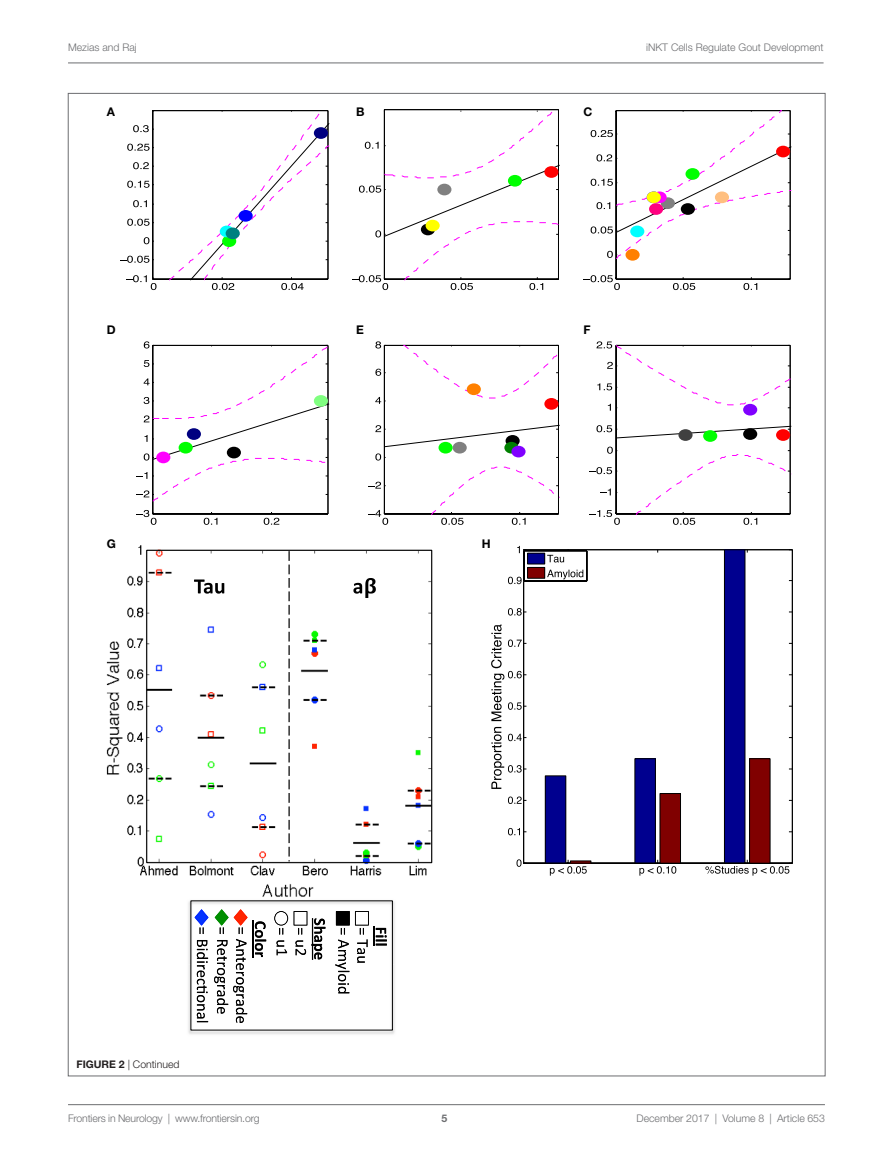
<style>
.page{position:relative;width:893px;height:1170px;background:#fff}
.page>*{position:absolute;margin:0;border:0;box-sizing:border-box;transform-origin:0 0}
.t1{font:700 12px "Helvetica Neue LT Std";color:#000}
.t2{font:300 10.5px "Helvetica Neue LT Std";color:#6c6d70}
.t3{font:300 10.5px "Helvetica Neue LT Std";color:#231f20}
.t4{font:700 10.5px "Helvetica Neue LT Std";color:#6c6d70}
.s1{font-weight:700}
</style>
<div class="page">
<img style="left:106px;top:476px;width:327px;height:421px">
<div style="left:147px;top:550px;width:285px;height:312px;border:1px solid #000"></div>
<svg style="left:126px;top:275px;width:30px;height:15px"></svg>
<svg style="left:120px;top:256px;width:34px;height:7px"></svg>
<svg style="left:144px;top:237px;width:10px;height:7px"></svg>
<svg style="left:127px;top:219px;width:27px;height:7px"></svg>
<svg style="left:133px;top:200px;width:14px;height:7px"></svg>
<svg style="left:127px;top:181px;width:27px;height:7px"></svg>
<svg style="left:133px;top:162px;width:21px;height:7px"></svg>
<svg style="left:127px;top:144px;width:27px;height:7px"></svg>
<svg style="left:133px;top:125px;width:21px;height:7px"></svg>
<hr style="left:153px;top:279px;width:175px;height:1px;background:#000">
<hr style="left:153px;top:110px;width:175px;height:1px;background:#000">
<hr style="left:152px;top:111px;width:1px;height:168px;background:#000">
<svg style="left:168px;top:111px;width:161px;height:179px"></svg>
<div style="left:222px;top:235px;width:14px;height:12px;background:#0f0;border-radius:50%"></div>
<svg style="left:220px;top:225px;width:14px;height:12px"></svg>
<div style="left:226px;top:227px;width:14px;height:12px;background:#008080;border-radius:50%"></div>
<div style="left:239px;top:210px;width:14px;height:12px;background:#00f;border-radius:50%"></div>
<div style="left:314px;top:127px;width:14px;height:12px;background:#000080;border-radius:50%"></div>
<hr style="left:384px;top:109px;width:174px;height:1px;background:#000">
<hr style="left:384px;top:110px;width:1px;height:169px;background:#000">
<hr style="left:558px;top:110px;width:1px;height:169px;background:#000">
<svg style="left:352px;top:111px;width:208px;height:179px"></svg>
<div style="left:508px;top:175px;width:14px;height:12px;background:#0f0;border-radius:50%"></div>
<div style="left:544px;top:166px;width:14px;height:12px;background:#f00;border-radius:50%"></div>
<div style="left:437px;top:184px;width:14px;height:11px;background:#808080;border-radius:50%"></div>
<svg style="left:421px;top:224px;width:14px;height:11px"></svg>
<div style="left:426px;top:220px;width:14px;height:11px;background:#ff0;border-radius:50%"></div>
<svg style="left:673px;top:277px;width:22px;height:13px"></svg>
<svg style="left:743px;top:277px;width:14px;height:13px"></svg>
<svg style="left:584px;top:275px;width:36px;height:15px"></svg>
<hr style="left:616px;top:279px;width:174px;height:1px;background:#000">
<hr style="left:616px;top:110px;width:174px;height:1px;background:#000">
<hr style="left:616px;top:111px;width:1px;height:168px;background:#000">
<hr style="left:790px;top:111px;width:1px;height:168px;background:#000">
<svg style="left:591px;top:111px;width:200px;height:148px"></svg>
<div style="left:685px;top:168px;width:15px;height:12px;background:#0f0;border-radius:50%"></div>
<div style="left:681px;top:203px;width:14px;height:12px;background:#000;border-radius:50%"></div>
<div style="left:630px;top:225px;width:14px;height:12px;background:#0ff;border-radius:50%"></div>
<div style="left:661px;top:197px;width:14px;height:12px;background:#808080;border-radius:50%"></div>
<svg style="left:653px;top:191px;width:14px;height:12px"></svg>
<div style="left:715px;top:191px;width:14px;height:12px;background:#ffbf80;border-radius:50%"></div>
<div style="left:647px;top:191px;width:14px;height:12px;background:#ff0;border-radius:50%"></div>
<div style="left:625px;top:249px;width:15px;height:12px;background:#ff8000;border-radius:50%"></div>
<div style="left:776px;top:146px;width:14px;height:11px;background:#f00;border-radius:50%"></div>
<div style="left:649px;top:203px;width:14px;height:12px;background:#ff0080;border-radius:50%"></div>
<div style="left:153px;top:345px;width:175px;height:169px;background:#fff"></div>
<svg style="left:204px;top:512px;width:13px;height:13px"></svg>
<svg style="left:264px;top:512px;width:15px;height:13px"></svg>
<svg style="left:137px;top:510px;width:19px;height:15px"></svg>
<hr style="left:153px;top:513px;width:175px;height:1px;background:#000">
<hr style="left:152px;top:345px;width:1px;height:169px;background:#000">
<hr style="left:328px;top:345px;width:1px;height:169px;background:#000">
<svg style="left:137px;top:341px;width:192px;height:161px"></svg>
<div style="left:227px;top:446px;width:14px;height:12px;background:#000;border-radius:50%"></div>
<div style="left:187px;top:428px;width:14px;height:12px;background:#000080;border-radius:50%"></div>
<div style="left:314px;top:395px;width:14px;height:12px;background:#80ff80;border-radius:50%"></div>
<div style="left:179px;top:442px;width:14px;height:11px;background:#0f0;border-radius:50%"></div>
<div style="left:156px;top:451px;width:14px;height:12px;background:#f0f;border-radius:50%"></div>
<svg style="left:368px;top:341px;width:192px;height:184px"></svg>
<div style="left:544px;top:398px;width:14px;height:11px;background:#f00;border-radius:50%"></div>
<svg style="left:506px;top:435px;width:14px;height:11px"></svg>
<div style="left:453px;top:442px;width:14px;height:11px;background:#808080;border-radius:50%"></div>
<div style="left:438px;top:442px;width:15px;height:11px;background:#0f0;border-radius:50%"></div>
<div style="left:504px;top:442px;width:14px;height:11px;background:#008000;border-radius:50%"></div>
<div style="left:467px;top:383px;width:14px;height:12px;background:#ff8000;border-radius:50%"></div>
<div style="left:511px;top:445px;width:15px;height:12px;background:#8000ff;border-radius:50%"></div>
<svg style="left:590px;top:341px;width:201px;height:184px"></svg>
<div style="left:776px;top:429px;width:14px;height:12px;background:#f00;border-radius:50%"></div>
<div style="left:703px;top:430px;width:14px;height:12px;background:#0f0;border-radius:50%"></div>
<div style="left:743px;top:428px;width:14px;height:12px;background:#000;border-radius:50%"></div>
<div style="left:743px;top:404px;width:14px;height:11px;background:#8000ff;border-radius:50%"></div>
<div style="left:678px;top:429px;width:15px;height:12px;background:#404040;border-radius:50%"></div>
<img style="left:188px;top:901px;width:207px;height:133px">
<img style="left:234px;top:964px;width:111px;height:57px">
<img style="left:294px;top:911px;width:13px;height:14px">
<img style="left:274px;top:911px;width:14px;height:14px">
<svg style="left:335px;top:911px;width:52px;height:82px"></svg>
<img style="left:357px;top:927px;width:11px;height:35px">
<img style="left:335px;top:927px;width:14px;height:54px">
<img style="left:314px;top:918px;width:12px;height:23px">
<img style="left:312px;top:918px;width:1px;height:41px">
<img style="left:295px;top:927px;width:11px;height:28px">
<img style="left:276px;top:927px;width:11px;height:28px">
<img style="left:255px;top:921px;width:11px;height:29px">
<img style="left:253px;top:920px;width:1px;height:37px">
<img style="left:234px;top:909px;width:14px;height:16px">
<img style="left:215px;top:909px;width:14px;height:16px">
<img style="left:195px;top:909px;width:14px;height:16px">
<img style="left:236px;top:927px;width:11px;height:45px">
<img style="left:208px;top:941px;width:9px;height:16px">
<img style="left:198px;top:969px;width:26px;height:48px">
<img style="left:217px;top:927px;width:11px;height:33px">
<img style="left:197px;top:927px;width:11px;height:35px">
<svg style="left:550px;top:863px;width:37px;height:12px"></svg>
<svg style="left:639px;top:863px;width:37px;height:12px"></svg>
<svg style="left:705px;top:863px;width:87px;height:12px"></svg>
<svg style="left:516px;top:859px;width:10px;height:7px"></svg>
<svg style="left:508px;top:828px;width:12px;height:7px"></svg>
<svg style="left:508px;top:796px;width:14px;height:8px"></svg>
<svg style="left:508px;top:608px;width:14px;height:7px"></svg>
<svg style="left:508px;top:576px;width:14px;height:8px"></svg>
<svg style="left:517px;top:546px;width:3px;height:7px"></svg>
<hr style="left:523px;top:549px;width:1px;height:314px;background:#000">
<svg style="left:524px;top:549px;width:269px;height:314px"></svg>
<div style="left:660px;top:793px;width:20px;height:70px;background:#800000"></div>
<div style="left:660px;top:793px;width:21px;height:70px;border:1px solid #000"></div>
<div style="left:749px;top:758px;width:21px;height:105px;background:#800000"></div>
<div style="left:749px;top:758px;width:21px;height:105px;border:1px solid #000"></div>
<svg style="left:491px;top:624px;width:35px;height:164px"></svg>
<div style="left:524px;top:551px;width:63px;height:30px;background:linear-gradient(to right,#fff,#fff)"></div>
<div style="left:524px;top:550px;width:63px;height:31px;border:1px solid #fff"></div>
<hr style="left:524px;top:581px;width:63px;height:1px;background:#000">
<hr style="left:524px;top:550px;width:63px;height:1px;background:#000">
<hr style="left:524px;top:551px;width:1px;height:30px;background:#000">
<hr style="left:587px;top:551px;width:1px;height:30px;background:#000">
<svg style="left:547px;top:549px;width:22px;height:13px"></svg>
<div style="left:528px;top:553px;width:17px;height:11px;background:#00008f"></div>
<div style="left:527px;top:553px;width:18px;height:11px;border:1px solid #000"></div>
<svg style="left:547px;top:569px;width:36px;height:10px"></svg>
<div style="left:528px;top:567px;width:17px;height:11px;background:#800000"></div>
<div style="left:527px;top:567px;width:18px;height:11px;border:1px solid #000"></div>
<svg style="left:288px;top:551px;width:2px;height:310px"></svg>
<svg style="left:194px;top:579px;width:30px;height:14px"></svg>
<svg style="left:353px;top:578px;width:23px;height:20px"></svg>
<hr style="left:68px;top:1104px;width:757px;height:1px;background:#6c6d70">
<hr style="left:68px;top:63px;width:755px;height:1px;background:#6c6d70">
<p class="t2" style="left:68px;top:41px;width:70px">Mezias and Raj</p>
<p class="t2" style="left:646px;top:41px;width:179px">iNKT Cells Regulate Gout Development</p>
<p class="t1" style="left:107px;top:104px;width:10px">A</p>
<p class="t1" style="left:356px;top:104px;width:10px">B</p>
<p class="t1" style="left:584px;top:104px;width:10px">C</p>
<p class="t1" style="left:107px;top:322px;width:10px">D</p>
<p class="t1" style="left:356px;top:322px;width:9px">E</p>
<p class="t1" style="left:584px;top:322px;width:9px">F</p>
<p class="t1" style="left:107px;top:536px;width:11px">G</p>
<p class="t1" style="left:482px;top:536px;width:10px">H</p>
<p class="t3" style="left:77px;top:1057px;width:105px"><span class="s1">FIGURE 2</span> | Continued</p>
<p class="t2" style="left:68px;top:1111px;width:193px">Frontiers in Neurology | www.frontiersin.org</p>
<p class="t2" style="left:636px;top:1111px;width:190px">December 2017 | Volume 8 | Article 653</p>
<p class="t4" style="left:441px;top:1111px;width:7px">5</p>
</div>
